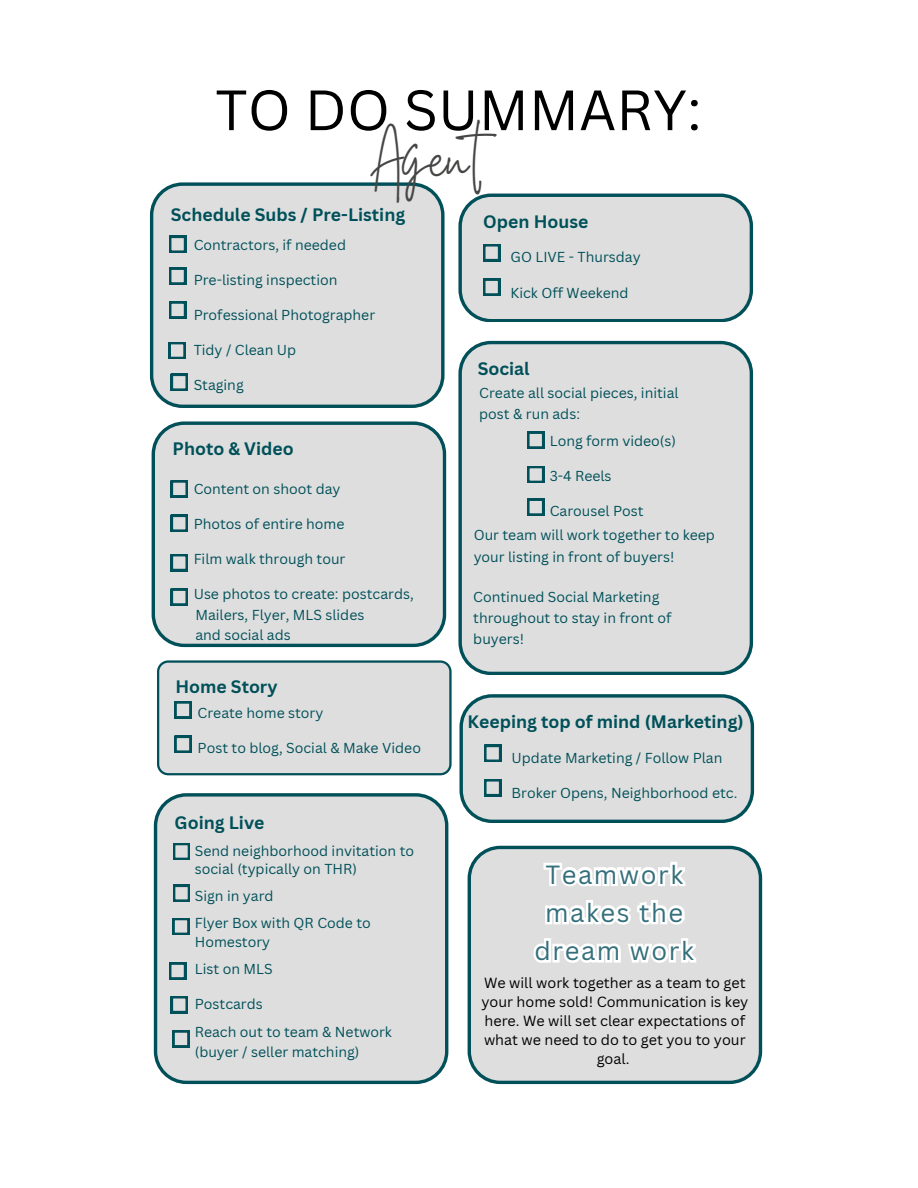
<style>
.page{position:relative;width:918px;height:1188px;background:#fff}
.page>*{position:absolute;margin:0;border:0;box-sizing:border-box;transform-origin:0 0}
.t1{font:55.5px "Canva Sans";color:#000}
.t2{font:49.8px "White Star";color:#464745}
.t3{font:25.5px/38.2px "Canva Sans";letter-spacing:.065em;color:#346f7b;text-align:center}
.t4{font:700 17.55px "Canva Sans";color:#005059}
.t5{font:14.4px/19.2px "Canva Sans";color:#000;text-align:center}
.t6{font:14.1px/21px "Canva Sans";color:#005059}
</style>
<div class="page">
<div style="left:150px;top:182px;width:294px;height:225px;background:#dedede"></div>
<div style="left:152px;top:422px;width:294px;height:225px;background:#dedede"></div>
<div style="left:458px;top:341px;width:295px;height:334px;background:#dedede"></div>
<div style="left:154px;top:793px;width:294px;height:291px;background:#dedede"></div>
<svg style="left:173px;top:843px;width:17px;height:17px"></svg>
<svg style="left:173px;top:885px;width:17px;height:17px"></svg>
<svg style="left:169px;top:963px;width:17px;height:16px"></svg>
<svg style="left:171px;top:996px;width:17px;height:17px"></svg>
<svg style="left:173px;top:1030px;width:16px;height:17px"></svg>
<svg style="left:468px;top:846px;width:294px;height:238px;background:#d1d6d6"></svg>
<svg style="left:541px;top:859px;width:147px;height:32px"></svg>
<svg style="left:543px;top:897px;width:146px;height:32px"></svg>
<svg style="left:530px;top:936px;width:169px;height:31px"></svg>
<svg style="left:169px;top:236px;width:17px;height:17px"></svg>
<svg style="left:169px;top:268px;width:17px;height:17px"></svg>
<svg style="left:169px;top:302px;width:17px;height:16px"></svg>
<svg style="left:171px;top:480px;width:17px;height:17px"></svg>
<svg style="left:171px;top:515px;width:17px;height:17px"></svg>
<svg style="left:171px;top:554px;width:17px;height:17px"></svg>
<svg style="left:171px;top:589px;width:17px;height:17px"></svg>
<svg style="left:157px;top:660px;width:295px;height:115px;background:#d1d5d6"></svg>
<svg style="left:458px;top:194px;width:295px;height:128px;background:#ced4d4"></svg>
<svg style="left:527px;top:432px;width:17px;height:17px"></svg>
<svg style="left:527px;top:466px;width:17px;height:17px"></svg>
<svg style="left:527px;top:499px;width:17px;height:17px"></svg>
<svg style="left:169px;top:342px;width:17px;height:17px"></svg>
<svg style="left:171px;top:374px;width:17px;height:17px"></svg>
<svg style="left:173px;top:918px;width:16px;height:17px"></svg>
<svg style="left:460px;top:694px;width:294px;height:128px;background:#ced4d5"></svg>
<h1 class="t1" style="left:215px;top:71px;width:488px">TO DO SUMMARY:</h1>
<p class="t2" style="left:373px;top:147px;width:139px">Agent</p>
<p class="t4" style="left:171px;top:202px;width:236px">Schedule Subs / Pre-Listing</p>
<p class="t6" style="left:194px;top:234px;width:154px">Contractors, if needed</p>
<p class="t6" style="left:194px;top:269px;width:145px">Pre-listing inspection</p>
<p class="t6" style="left:194px;top:304px;width:183px">Professional Photographer</p>
<p class="t6" style="left:194px;top:339px;width:104px">Tidy / Clean Up</p>
<p class="t6" style="left:194px;top:374px;width:52px">Staging</p>
<p class="t4" style="left:173px;top:437px;width:123px">Photo &amp; Video</p>
<p class="t6" style="left:194px;top:478px;width:148px">Content on shoot day</p>
<p class="t6" style="left:194px;top:513px;width:152px">Photos of entire home</p>
<p class="t6" style="left:194px;top:548px;width:153px">Film walk through tour</p>
<p class="t6" style="left:194px;top:583px;width:222px">Use photos to create: postcards,</p>
<p class="t6" style="left:195px;top:605px;width:171px;line-height:19.4px">Mailers, Flyer, MLS slides and social ads</p>
<p class="t4" style="left:175px;top:675px;width:104px">Home Story</p>
<p class="t6" style="left:198px;top:702px;width:127px">Create home story</p>
<p class="t6" style="left:198px;top:737px;width:225px">Post to blog, Social &amp; Make Video</p>
<p class="t4" style="left:175px;top:810px;width:91px">Going Live</p>
<p class="t6" style="left:195px;top:841px;width:221px;line-height:18.8px">Send neighborhood invitation to social (typically on THR)</p>
<p class="t6" style="left:195px;top:885px;width:80px">Sign in yard</p>
<p class="t6" style="left:195px;top:913px;width:178px;line-height:18.8px">Flyer Box with QR Code to<br>Homestory</p>
<p class="t6" style="left:195px;top:958px;width:79px">List on MLS</p>
<p class="t6" style="left:195px;top:993px;width:70px">Postcards</p>
<p class="t6" style="left:195px;top:1022px;width:199px;line-height:20px">Reach out to team &amp; Network (buyer / seller matching)</p>
<p class="t4" style="left:483px;top:209px;width:107px">Open House</p>
<p class="t6" style="left:511px;top:246px;width:132px">GO LIVE - Thursday</p>
<p class="t6" style="left:511px;top:282px;width:120px">Kick Off Weekend</p>
<p class="t4" style="left:478px;top:357px;width:53px">Social</p>
<p class="t6" style="left:479px;top:382px;width:201px">Create all social pieces, initial post &amp; run ads:</p>
<p class="t6" style="left:550px;top:430px;width:128px">Long form video(s)</p>
<p class="t6" style="left:550px;top:465px;width:63px">3-4 Reels</p>
<p class="t6" style="left:550px;top:500px;width:95px">Carousel Post</p>
<p class="t6" style="left:474px;top:525px;width:243px">Our team will work together to keep your listing in front of buyers!</p>
<p class="t6" style="left:473px;top:586px;width:200px">Continued Social Marketing throughout to stay in front of buyers!</p>
<p class="t4" style="left:468px;top:710px;width:278px">Keeping top of mind (Marketing)</p>
<h6 class="t6" style="left:512px;top:747px;width:212px">Update Marketing / Follow Plan</h6>
<p class="t6" style="left:512px;top:782px;width:227px">Broker Opens, Neighborhood etc.</p>
<p class="t3" style="left:535px;top:855px;width:161px">Teamwork makes the dream work</p>
<p class="t5" style="left:481px;top:972px;width:269px">We will work together as a team to get your home sold! Communication is key here. We will set clear expectations of what we need to do to get you to your goal.</p>
</div>
